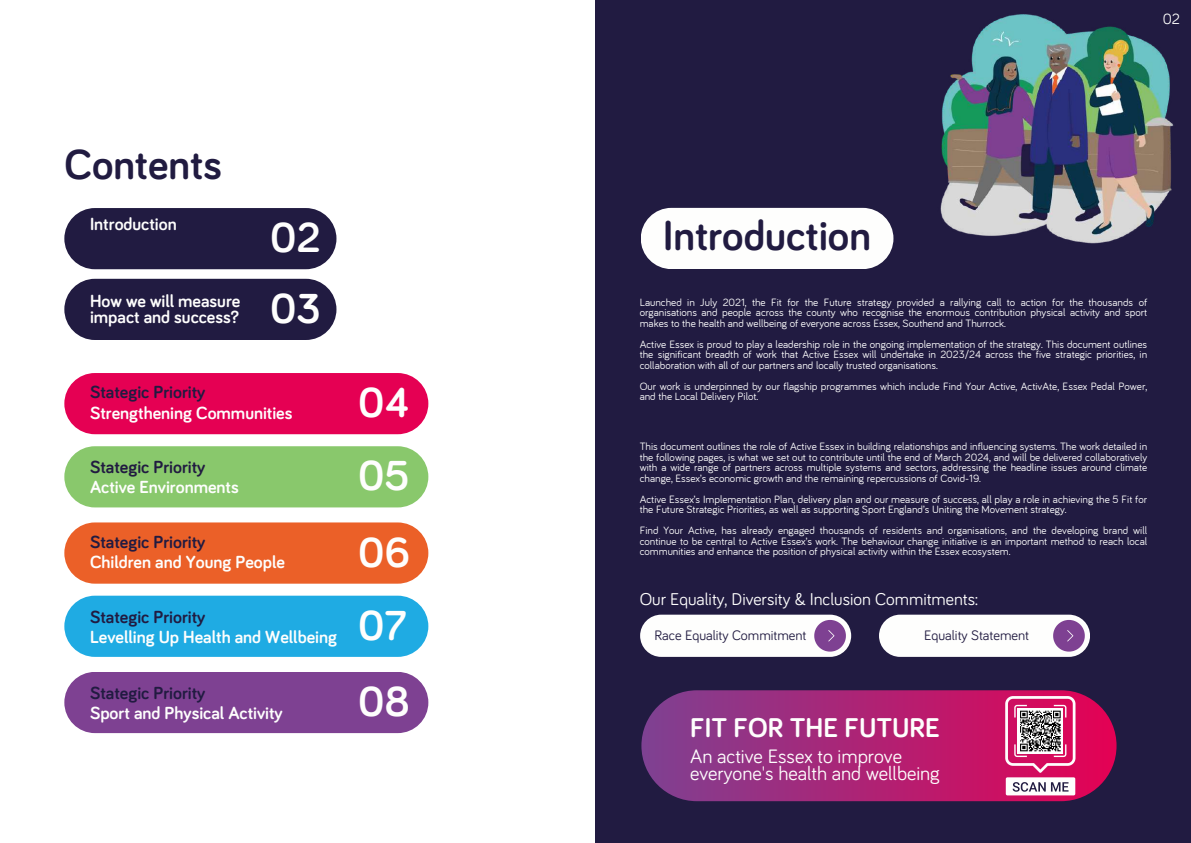
<style>
.page{position:relative;width:1191px;height:843px;background:#fff}
.page>*{position:absolute;margin:0;border:0;box-sizing:border-box;transform-origin:0 0}
.t1{font:700 43.2px "Bariol";color:#211b41}
.t2{font:700 43.2px/73.2px "Bariol";color:#fefefd}
.t3{font:700 28px "Bariol";color:#fefefd}
.t4{font:20px/17.2px "Bariol";color:#fefefd}
.t5{font:700 18px/15.8px "Bariol";color:#fefefd}
.t6{font:700 18px "Bariol";color:#211b41}
.t7{font:17.6px "Bariol";color:#fefefd}
.t8{font:15.2px "Bariol";color:#fefefd}
.t9{font:14.1px "Bariol";color:#211b41}
.t10{font:11px/10.5px "Bariol";color:#fff;text-align:justify}
</style>
<div class="page">
<div style="left:595px;top:0;width:595px;height:842px;background:#211b41"></div>
<img style="left:940px;top:14px;width:234px;height:230px">
<div style="left:640px;top:208px;width:253px;height:61px;background:#fefefd;border-radius:31px"></div>
<svg style="left:641px;top:690px;width:475px;height:110px;background:#aa2576"></svg>
<svg style="left:1005px;top:695px;width:70px;height:99px;background:#c67396"></svg>
<div style="left:64px;top:208px;width:272px;height:61px;background:#211b41;border-radius:31px"></div>
<div style="left:64px;top:279px;width:272px;height:61px;background:#211b41;border-radius:31px"></div>
<div style="left:64px;top:373px;width:364px;height:61px;background:#e50053;border-radius:31px"></div>
<div style="left:64px;top:446px;width:364px;height:61px;background:#89c86c;border-radius:31px"></div>
<div style="left:64px;top:522px;width:364px;height:61px;background:#eb6028;border-radius:31px"></div>
<div style="left:64px;top:595px;width:364px;height:61px;background:#1fabe3;border-radius:31px"></div>
<div style="left:64px;top:671px;width:364px;height:61px;background:#7e4192;border-radius:31px"></div>
<div style="left:640px;top:614px;width:210px;height:42px;background:#fefefd;border-radius:21px"></div>
<svg style="left:814px;top:619px;width:31px;height:32px"></svg>
<div style="left:878px;top:614px;width:211px;height:42px;background:#fefefd;border-radius:21px"></div>
<svg style="left:1053px;top:619px;width:31px;height:32px"></svg>
<h1 class="t1" style="left:64px;top:144px;width:159px">Contents</h1>
<h3 class="t5" style="left:90px;top:217px;width:88px">Introduction</h3>
<h1 class="t2" style="left:270px;top:203px;width:52px">02</h1>
<h3 class="t5" style="left:90px;top:294px;width:152px">How we will measure impact and success?</h3>
<h1 class="t2" style="left:270px;top:274px;width:52px">03</h1>
<h3 class="t6" style="left:90px;top:384px;width:117px">Stategic Priority</h3>
<h1 class="t2" style="left:358px;top:368px;width:53px">04<br>05</h1>
<h3 class="t5" style="left:90px;top:405px;width:204px">Strengthening Communities</h3>
<h3 class="t6" style="left:90px;top:459px;width:117px">Stategic Priority</h3>
<h3 class="t5" style="left:90px;top:480px;width:150px">Active Environments</h3>
<h3 class="t6" style="left:90px;top:533px;width:117px">Stategic Priority</h3>
<h1 class="t2" style="left:358px;top:517px;width:53px">06<br>07</h1>
<h3 class="t5" style="left:90px;top:554px;width:196px">Children and Young People</h3>
<h3 class="t6" style="left:90px;top:608px;width:117px">Stategic Priority</h3>
<h3 class="t5" style="left:90px;top:629px;width:248px">Levelling Up Health and Wellbeing</h3>
<h3 class="t6" style="left:90px;top:684px;width:117px">Stategic Priority</h3>
<h3 class="t5" style="left:90px;top:705px;width:194px">Sport and Physical Activity</h3>
<h1 class="t2" style="left:358px;top:666px;width:53px">08</h1>
<h3 class="t8" style="left:1162px;top:12px;width:19px">02</h3>
<h1 class="t1" style="left:663px;top:216px;width:209px">Introduction</h1>
<p class="t10" style="left:639px;top:296px;width:509px">Launched in July 2021, the Fit for the Future strategy provided a rallying call to action for the thousands of organisations and people across the county who recognise the enormous contribution physical activity and sport makes to the health and wellbeing of everyone across Essex, Southend and Thurrock.</p>
<p class="t10" style="left:639px;top:338px;width:509px">Active Essex is proud to play a leadership role in the ongoing implementation of the strategy. This document outlines the significant breadth of work that Active Essex will undertake in 2023/24 across the five strategic priorities, in collaboration with all of our partners and locally trusted organisations.</p>
<p class="t10" style="left:639px;top:380px;width:509px">Our work is underpinned by our flagship programmes which include Find Your Active, ActivAte, Essex Pedal Power, and the Local Delivery Pilot.</p>
<p class="t10" style="left:639px;top:441px;width:509px">This document outlines the role of Active Essex in building relationships and influencing systems. The work detailed in the following pages, is what we set out to contribute until the end of March 2024, and will be delivered collaboratively with a wide range of partners across multiple systems and sectors, addressing the headline issues around climate change, Essex’s economic growth and the remaining repercussions of Covid-19.</p>
<p class="t10" style="left:639px;top:493px;width:509px">Active Essex’s Implementation Plan, delivery plan and our measure of success, all play a role in achieving the 5 Fit for the Future Strategic Priorities, as well as supporting Sport England’s Uniting the Movement strategy.</p>
<p class="t10" style="left:639px;top:525px;width:509px">Find Your Active, has already engaged thousands of residents and organisations, and the developing brand will continue to be central to Active Essex’s work. The behaviour change initiative is an important method to reach local communities and enhance the position of physical activity within the Essex ecosystem.</p>
<h3 class="t7" style="left:639px;top:591px;width:340px">Our Equality, Diversity &amp; Inclusion Commitments:</h3>
<p class="t9" style="left:924px;top:628px;width:106px">Equality Statement</p>
<p class="t9" style="left:654px;top:628px;width:153px">Race Equality Commitment</p>
<h2 class="t3" style="left:690px;top:714px;width:251px">FIT FOR THE FUTURE</h2>
<h3 class="t4" style="left:690px;top:748px;width:251px">An active Essex to improve everyone's health and wellbeing</h3>
</div>
